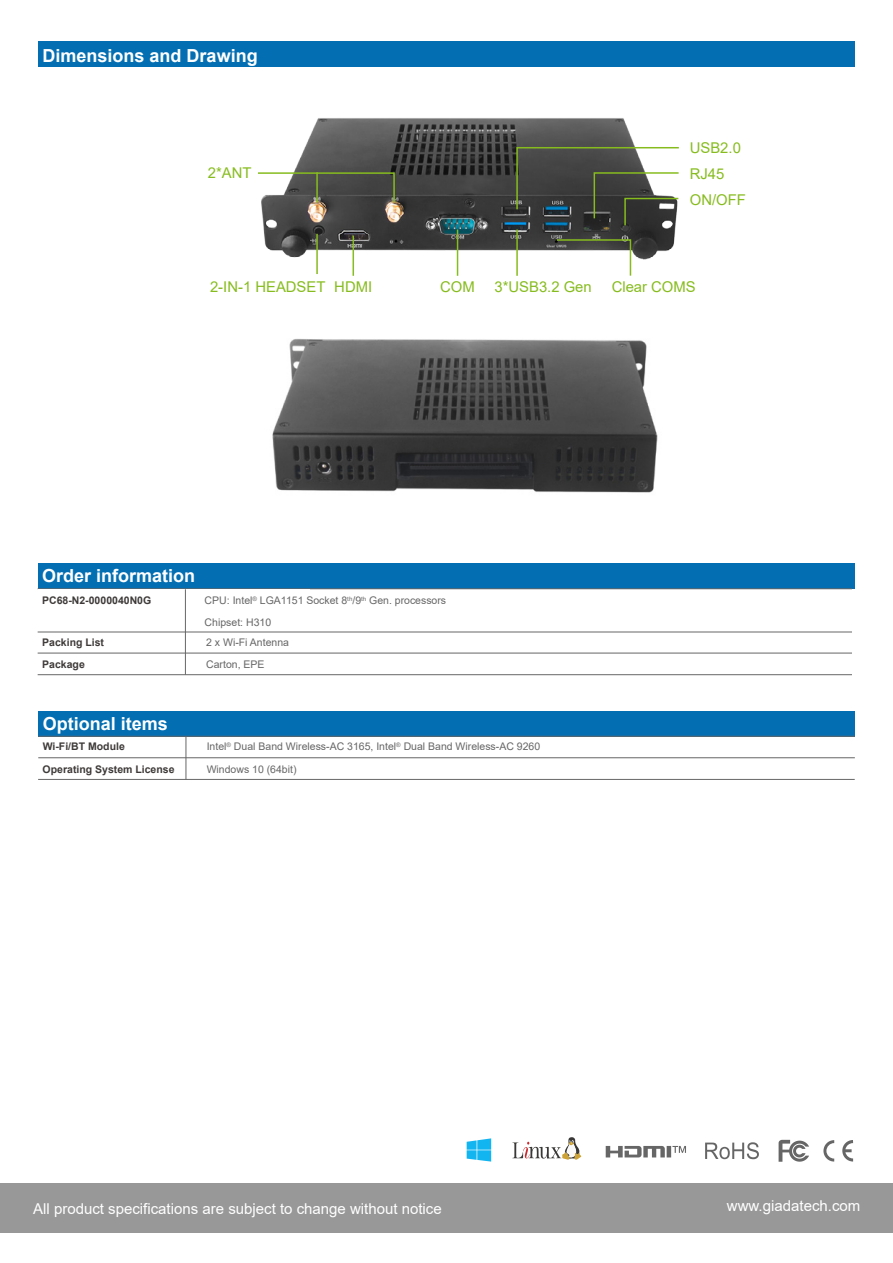
<style>
.page{position:relative;width:893px;height:1263px;background:#fff}
.page>*{position:absolute;margin:0;border:0;box-sizing:border-box;transform-origin:0 0}
.t1{font:700 18px "Arial";color:#fff}
.t2{font:15px "Arial";color:#fff}
.t3{font:14.85px/26px "Arial";color:#87bc1f}
.t4{font:10.5px/21.6px "Arial";color:#666}
.t5{font:700 10.5px "Arial";color:#3e3a39}
</style>
<div class="page">
<div style="left:0;top:1183px;width:893px;height:50px;background:#989898"></div>
<svg style="left:512px;top:1137px;width:69px;height:23px"></svg>
<svg style="left:467px;top:1138px;width:24px;height:23px"></svg>
<svg style="left:842px;top:1140px;width:11px;height:21px"></svg>
<svg style="left:823px;top:1140px;width:11px;height:22px"></svg>
<svg style="left:779px;top:1140px;width:30px;height:22px"></svg>
<svg style="left:705px;top:1142px;width:54px;height:17px"></svg>
<svg style="left:606px;top:1146px;width:80px;height:11px"></svg>
<div style="left:38px;top:41px;width:817px;height:26px;background:#036eb1"></div>
<div style="left:38px;top:563px;width:816px;height:26px;background:#036eb2"></div>
<div style="left:38px;top:711px;width:817px;height:25px;background:#036eb2"></div>
<hr style="left:38px;top:588px;width:814px;height:1px;background:#666">
<hr style="left:38px;top:757px;width:817px;height:1px;background:#666">
<hr style="left:38px;top:736px;width:817px;height:1px;background:#666">
<hr style="left:38px;top:779px;width:817px;height:1px;background:#666">
<hr style="left:186px;top:736px;width:1px;height:43px;background:#666">
<hr style="left:38px;top:632px;width:814px;height:1px;background:#666">
<hr style="left:185px;top:589px;width:1px;height:86px;background:#666">
<hr style="left:38px;top:674px;width:814px;height:1px;background:#666">
<hr style="left:38px;top:653px;width:814px;height:1px;background:#666">
<img style="left:261px;top:118px;width:415px;height:158px">
<img style="left:272px;top:339px;width:386px;height:154px">
<hr style="left:353px;top:236px;width:1px;height:40px;background:#87bc1f">
<svg style="left:258px;top:172px;width:138px;height:32px"></svg>
<hr style="left:316px;top:172px;width:2px;height:31px;background:#87bc1f">
<hr style="left:316px;top:234px;width:2px;height:40px;background:#87bc1f">
<hr style="left:457px;top:229px;width:1px;height:47px;background:#87bc1f">
<hr style="left:516px;top:229px;width:2px;height:47px;background:#87bc1f">
<svg style="left:555px;top:238px;width:77px;height:38px"></svg>
<svg style="left:516px;top:146px;width:163px;height:81px;background:#5a5f58"></svg>
<h1 class="t1" style="left:43px;top:43px;width:217px">Dimensions and Drawing</h1>
<h3 class="t3" style="left:208px;top:160px;width:45px">2*ANT</h3>
<h3 class="t3" style="left:690px;top:135px;width:58px">USB2.0<br>RJ45<br>ON/OFF</h3>
<h3 class="t3" style="left:210px;top:274px;width:117px">2-IN-1 HEADSET</h3>
<h3 class="t3" style="left:440px;top:274px;width:36px">COM</h3>
<h3 class="t3" style="left:494px;top:274px;width:99px">3*USB3.2 Gen</h3>
<h3 class="t3" style="left:612px;top:274px;width:86px">Clear COMS</h3>
<h3 class="t3" style="left:334px;top:274px;width:39px">HDMI</h3>
<h1 class="t1" style="left:42px;top:563px;width:155px">Order information</h1>
<p class="t5" style="left:42px;top:593px;width:111px">PC68-N2-0000040N0G</p>
<p class="t4" style="left:205px;top:590px;width:243px">CPU: Intel<sup>®</sup> LGA1151 Socket 8<sup>th</sup>/9<sup>th</sup> Gen. processors<br>Chipset: H310</p>
<p class="t5" style="left:42px;top:635px;width:63px">Packing List</p>
<p class="t4" style="left:206px;top:631px;width:84px">2 x Wi-Fi Antenna</p>
<p class="t5" style="left:42px;top:657px;width:44px">Package</p>
<p class="t4" style="left:206px;top:653px;width:60px">Carton, EPE</p>
<h1 class="t1" style="left:43px;top:710px;width:127px">Optional items</h1>
<p class="t5" style="left:43px;top:739px;width:84px">Wi-Fi/BT Module</p>
<p class="t4" style="left:207px;top:736px;width:335px">Intel<sup>®</sup> Dual Band Wireless-AC 3165, Intel<sup>®</sup> Dual Band Wireless-AC 9260</p>
<p class="t5" style="left:43px;top:761px;width:133px">Operating System License</p>
<p class="t4" style="left:207px;top:758px;width:91px">Windows 10 (64bit)</p>
<h2 class="t2" style="left:33px;top:1198px;width:410px">All product specifications are subject to change without notice</h2>
<h2 class="t2" style="left:727px;top:1195px;width:135px">www.giadatech.com</h2>
</div>
